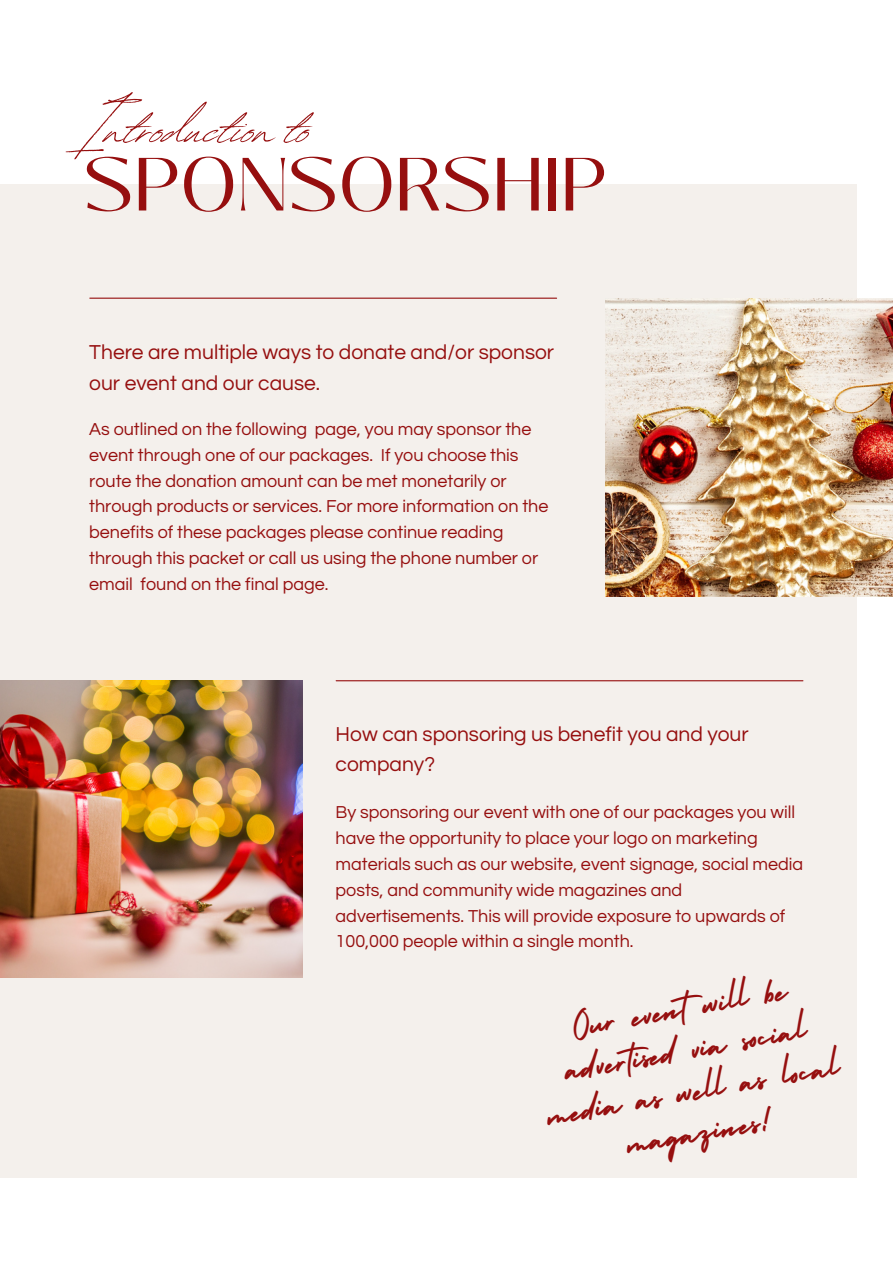
<style>
.page{position:relative;width:893px;height:1264px;background:#fff}
.page>*{position:absolute;margin:0;border:0;box-sizing:border-box;transform-origin:0 0}
.t1{font:75px "Black Mango";color:#960f0f}
.t2{font:69.75px "Revive 80 Signature";color:#960f0f}
.t3{font:42px/41.5px "Holiday";color:#960f0f;text-align:center}
.t4{font:21px/30.3px "Questrial";color:#960f0f}
.t5{font:18px/25.8px "Questrial";color:#960f0f}
</style>
<div class="page">
<div style="left:0;top:184px;width:856px;height:993px;background:#f4f0ec"></div>
<img style="left:0;top:680px;width:302px;height:297px">
<hr style="left:336px;top:680px;width:466px;height:1px;background:#960f0f">
<hr style="left:90px;top:297px;width:466px;height:2px;background:#960f0f">
<img style="left:605px;top:299px;width:287px;height:297px">
<h2 class="t2" style="left:84px;top:77px;width:227px">Introduction to</h2>
<h1 class="t1" style="left:84px;top:128px;width:524px">SPONSORSHIP</h1>
<p class="t4" style="left:89px;top:338px;width:466px">There are multiple ways to donate and/or sponsor our event and our cause.</p>
<p class="t5" style="left:89px;top:416px;width:460px">As outlined on the following page, you may sponsor the event through one of our packages. If you choose this route the donation amount can be met monetarily or through products or services. For more information on the benefits of these packages please continue reading through this packet or call us using the phone number or email found on the final page.</p>
<p class="t4" style="left:335px;top:719px;width:414px">How can sponsoring us benefit you and your company?</p>
<p class="t5" style="left:335px;top:799px;width:469px">By sponsoring our event with one of our packages you will have the opportunity to place your logo on marketing materials such as our website, event signage, social media posts, and community wide magazines and advertisements. This will provide exposure to upwards of 100,000 people within a single month.</p>
<h3 class="t3" style="left:529px;top:1009px;width:297px;rotate:-10deg">Our event will be advertised via social media as well as local magazines!</h3>
</div>
